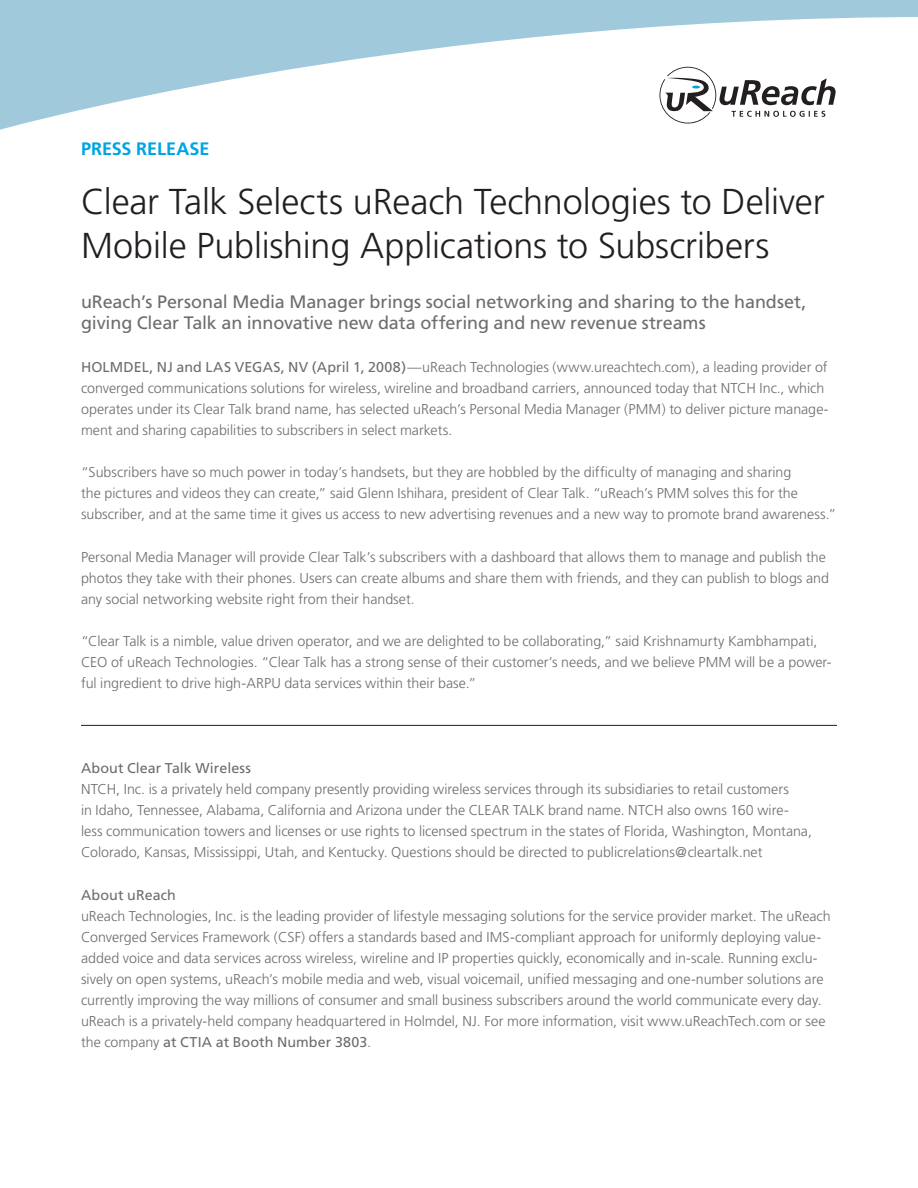
<style>
.page{position:relative;width:918px;height:1188px;background:#fff}
.page>*{position:absolute;margin:0;border:0;box-sizing:border-box;transform-origin:0 0}
.t1{font:300 36px/43.3px "Frutiger";letter-spacing:-.005em;color:#231f20}
.Body_copy{font:18px/21px "Frutiger";letter-spacing:-.005em;color:#6c6d70}
.Subhead{font:700 18px "Frutiger";color:#00a3e3}
.Body_copy-2{font:300 14.25px/21px "Frutiger";color:#6c6d70}
.s1{font-weight:400}
</style>
<div class="page">
<svg style="left:0;top:0;width:918px;height:130px"></svg>
<svg style="left:659px;top:67px;width:177px;height:57px"></svg>
<hr style="left:81px;top:725px;width:756px;height:1px;background:#231f20">
<p class="Subhead" style="left:81px;top:138px;width:130px">PRESS RELEASE</p>
<p class="t1" style="left:81px;top:180px;width:745px">Clear Talk Selects uReach Technologies to Deliver<br>Mobile Publishing Applications to Subscribers</p>
<p class="Body_copy" style="left:81px;top:291px;width:727px">uReach’s Personal Media Manager brings social networking and sharing to the handset, giving Clear Talk an innovative new data offering and new revenue streams</p>
<p class="Body_copy-2" style="left:81px;top:356px;width:749px"><span class="s1">HOLMDEL, NJ and LAS VEGAS, NV (April 1, 2008)</span>—uReach Technologies (www.ureachtech.com), a leading provider of converged communications solutions for wireless, wireline and broadband carriers, announced today that NTCH Inc., which operates under its Clear Talk brand name, has selected uReach’s Personal Media Manager (PMM) to deliver picture manage&shy;ment and sharing capabilities to subscribers in select markets.</p>
<p class="Body_copy-2" style="left:81px;top:462px;width:757px">“Subscribers have so much power in today’s handsets, but they are hobbled by the difficulty of managing and sharing<br>the pictures and videos they can create,” said Glenn Ishihara, president of Clear Talk. “uReach’s PMM solves this for the subscriber, and at the same time it gives us access to new advertising revenues and a new way to promote brand awareness.”</p>
<p class="Body_copy-2" style="left:81px;top:546px;width:749px">Personal Media Manager will provide Clear Talk’s subscribers with a dashboard that allows them to manage and publish the photos they take with their phones. Users can create albums and share them with friends, and they can publish to blogs and any social networking website right from their handset.</p>
<p class="Body_copy-2" style="left:81px;top:630px;width:752px">“Clear Talk is a nimble, value driven operator, and we are delighted to be collaborating,” said Krishnamurty Kambhampati,<br>CEO of uReach Technologies. “Clear Talk has a strong sense of their customer’s needs, and we believe PMM will be a power&shy;ful ingredient to drive high-ARPU data services within their base.”</p>
<p class="Body_copy-2" style="left:81px;top:758px;width:732px"><span class="s1">About Clear Talk Wireless<br></span>NTCH, Inc. is a privately held company presently providing wireless services through its subsidiaries to retail customers<br>in Idaho, Tennessee, Alabama, California and Arizona under the CLEAR TALK brand name. NTCH also owns 160 wire&shy;less communication towers and licenses or use rights to licensed spectrum in the states of Florida, Washington, Montana, Colorado, Kansas, Mississippi, Utah, and Kentucky. Questions should be directed to publicrelations@cleartalk.net</p>
<p class="Body_copy-2" style="left:81px;top:884px;width:751px"><span class="s1">About uReach<br></span>uReach Technologies, Inc. is the leading provider of lifestyle messaging solutions for the service provider market. The uReach Converged Services Framework (CSF) offers a standards based and IMS-compliant approach for uniformly deploying value&shy;added voice and data services across wireless, wireline and IP properties quickly, economically and in-scale. Running exclu&shy;sively on open systems, uReach’s mobile media and web, visual voicemail, unified messaging and one-number solutions are currently improving the way millions of consumer and small business subscribers around the world communicate every day. uReach is a privately-held company headquartered in Holmdel, NJ. For more information, visit www.uReachTech.com or see the company <span class="s1">at CTIA at Booth Number 3803</span>.</p>
</div>
